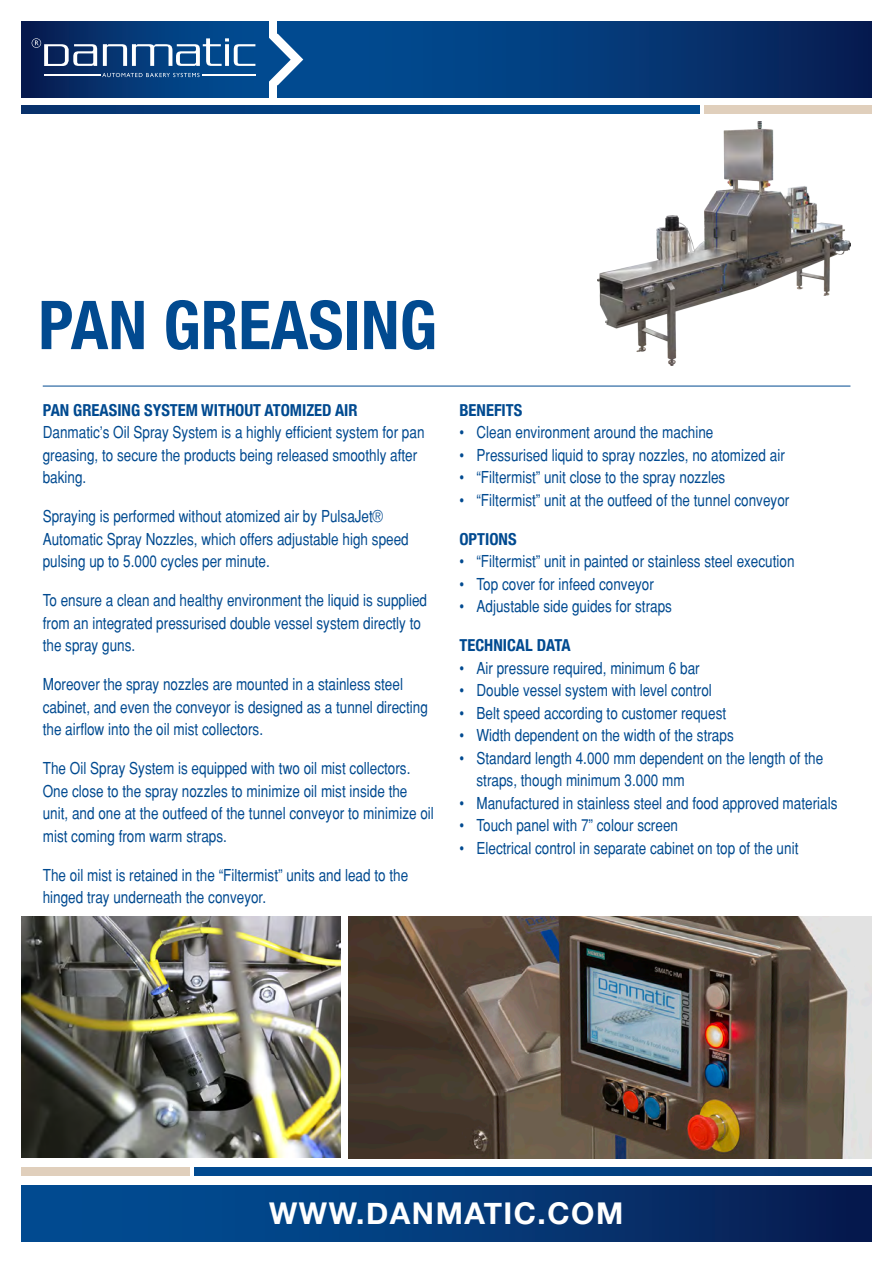
<style>
.page{position:relative;width:893px;height:1263px;background:#fff}
.page>*{position:absolute;margin:0;border:0;box-sizing:border-box;transform-origin:0 0}
.t1{font:700 condensed 67.5px "Helvetica Neue";color:#014a90}
.t2{font:700 30px "Helvetica Neue";letter-spacing:.05em;color:#fff}
.bt{font:condensed 16.5px/22.5px "Helvetica";color:#014a90}
.mr{font:700 condensed 16.5px "Helvetica Neue";color:#014a90}
</style>
<div class="page">
<div style="left:21px;top:1185px;width:851px;height:57px;background:linear-gradient(to right,#00539b,#081e53)"></div>
<svg style="left:21px;top:106px;width:678px;height:8px"></svg>
<div style="left:704px;top:106px;width:168px;height:8px;background:#e0cfbc"></div>
<div style="left:278px;top:21px;width:594px;height:77px;background:linear-gradient(to right,#00529b,#082157)"></div>
<div style="left:21px;top:21px;width:248px;height:77px;background:linear-gradient(to right,#081d52,#00529b)"></div>
<svg style="left:31px;top:34px;width:272px;height:52px"></svg>
<hr style="left:44px;top:75px;width:56px;height:1px;background:#fff">
<hr style="left:202px;top:75px;width:53px;height:1px;background:#fff">
<hr style="left:43px;top:386px;width:807px;height:1px;background:#014a90">
<img style="left:21px;top:917px;width:319px;height:241px">
<img style="left:349px;top:917px;width:523px;height:241px">
<svg style="left:195px;top:1167px;width:677px;height:8px"></svg>
<div style="left:21px;top:1167px;width:169px;height:8px;background:#e0cfbc"></div>
<img style="left:598px;top:121px;width:252px;height:245px">
<p class="t1" style="left:38px;top:284px;width:400px">PAN GREASING</p>
<p class="mr" style="left:43px;top:400px;width:316px">PAN GREASING SYSTEM WITHOUT ATOMIZED AIR</p>
<p class="bt" style="left:43px;top:421px;width:383px">Danmatic’s Oil Spray System is a highly efficient system for pan greasing, to secure the products being released smoothly after</p>
<p class="bt" style="left:43px;top:466px;width:45px">baking.</p>
<p class="bt" style="left:43px;top:505px;width:368px">Spraying is performed without atomized air by PulsaJet®<br>Automatic Spray Nozzles, which offers adjustable high speed pulsing up to 5.000 cycles per minute.</p>
<p class="bt" style="left:43px;top:589px;width:386px">To ensure a clean and healthy environment the liquid is supplied from an integrated pressurised double vessel system directly to the spray guns.</p>
<p class="bt" style="left:43px;top:673px;width:387px">Moreover the spray nozzles are mounted in a stainless steel cabinet, and even the conveyor is designed as a tunnel directing the airflow into the oil mist collectors.</p>
<p class="bt" style="left:43px;top:757px;width:369px">The Oil Spray System is equipped with two oil mist collectors.</p>
<p class="bt" style="left:43px;top:779px;width:393px">One close to the spray nozzles to minimize oil mist inside the unit, and one at the outfeed of the tunnel conveyor to minimize oil mist coming from warm straps.</p>
<p class="bt" style="left:43px;top:863px;width:367px">The oil mist is retained in the “Filtermist” units and lead to the hinged tray underneath the conveyor.</p>
<p class="mr" style="left:459px;top:400px;width:64px">BENEFITS</p>
<p class="bt" style="left:459px;top:421px;width:255px">• Clean environment around the machine</p>
<p class="bt" style="left:459px;top:443px;width:327px">• Pressurised liquid to spray nozzles, no atomized air</p>
<p class="bt" style="left:459px;top:466px;width:267px">• “Filtermist” unit close to the spray nozzles</p>
<p class="bt" style="left:459px;top:488px;width:331px">• “Filtermist” unit at the outfeed of the tunnel conveyor</p>
<p class="mr" style="left:459px;top:529px;width:59px">OPTIONS</p>
<p class="bt" style="left:459px;top:550px;width:337px">• “Filtermist” unit in painted or stainless steel execution</p>
<p class="bt" style="left:459px;top:572px;width:196px">• Top cover for infeed conveyor</p>
<p class="bt" style="left:459px;top:595px;width:214px">• Adjustable side guides for straps</p>
<p class="mr" style="left:459px;top:635px;width:113px">TECHNICAL DATA</p>
<p class="bt" style="left:459px;top:656px;width:242px">• Air pressure required, minimum 6 bar</p>
<p class="bt" style="left:459px;top:679px;width:254px">• Double vessel system with level control</p>
<p class="bt" style="left:459px;top:701px;width:268px">• Belt speed according to customer request</p>
<p class="bt" style="left:459px;top:724px;width:276px">• Width dependent on the width of the straps</p>
<p class="bt" style="left:476px;top:746px;width:348px;text-indent:-17px">• Standard length 4.000 mm dependent on the length of the straps, though minimum 3.000 mm</p>
<p class="bt" style="left:459px;top:791px;width:380px">• Manufactured in stainless steel and food approved materials</p>
<p class="bt" style="left:459px;top:814px;width:220px">• Touch panel with 7” colour screen</p>
<p class="bt" style="left:459px;top:836px;width:340px">• Electrical control in separate cabinet on top of the unit</p>
<p class="t2" style="left:269px;top:1195px;width:356px">WWW.DANMATIC.COM</p>
</div>
